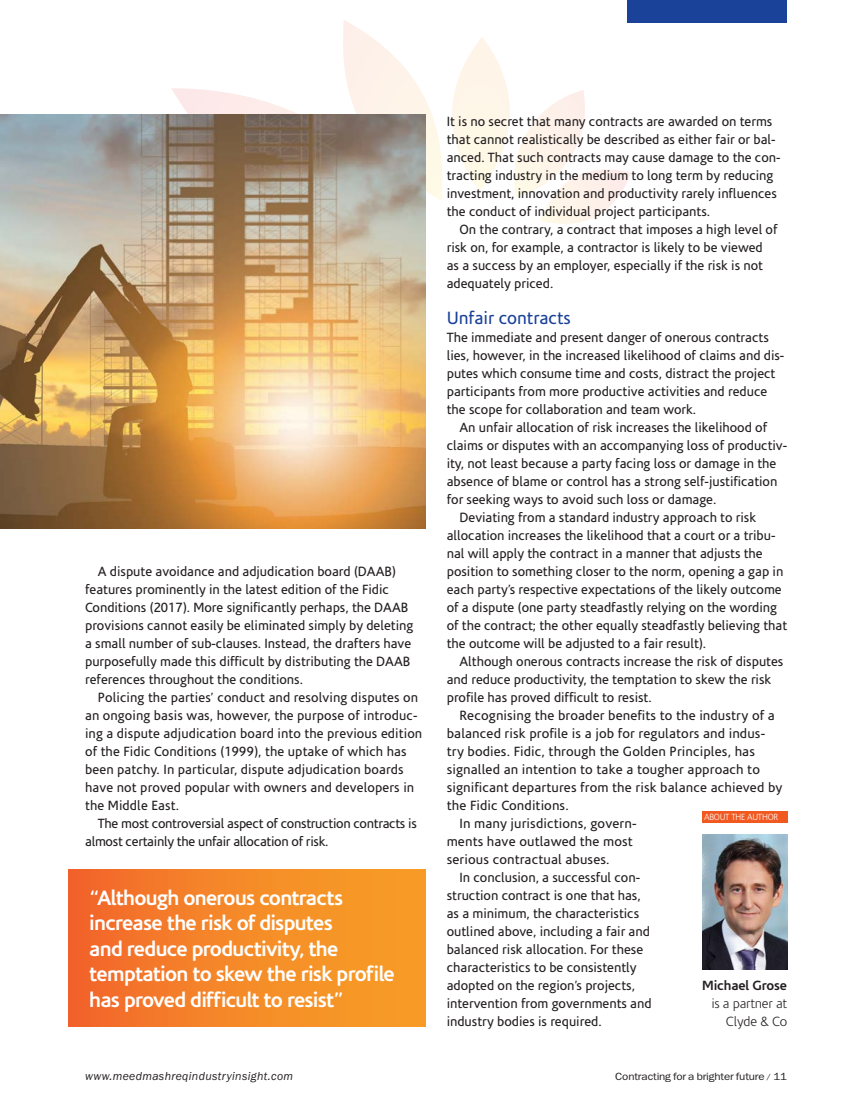
<style>
.page{position:relative;width:851px;height:1106px;background:#fff}
.page>*{position:absolute;margin:0;border:0;box-sizing:border-box;transform-origin:0 0}
.t1{font:700 21px/25.5px "Corisande";letter-spacing:-.035em;color:#fff}
.t2{font:18px "Corisande";color:#1b4299}
.t3{font:13.5px/18px "Corisande";color:#231f20}
.t4{font:13.5px/18px "Corisande";letter-spacing:-.02em;color:#231f20}
.t5{font:300 13.5px/18px "Corisande";letter-spacing:-.01em;color:#231f20;text-align:right}
.t6{font:italic 12px "ITC Franklin Gothic Std";letter-spacing:.03em;color:#231f20}
.t7{font:10.5px "ITC Franklin Gothic Std";letter-spacing:-.015em;color:#231f20;scale:1.1 1}
.t8{font:300 9px "Corisande";letter-spacing:-.03em;color:#fff}
.s1{font-weight:700}
</style>
<div class="page">
<div style="left:627px;top:0;width:159px;height:23px;background:#1b4299"></div>
<svg style="left:452px;top:37px;width:179px;height:187px"></svg>
<svg style="left:172px;top:20px;width:270px;height:286px"></svg>
<img style="left:0;top:114px;width:425px;height:414px">
<div style="left:68px;top:870px;width:357px;height:156px;background:linear-gradient(to right,#f2692b,#f8a326)"></div>
<div style="left:702px;top:811px;width:85px;height:11px;background:#f15921"></div>
<img style="left:702px;top:834px;width:85px;height:135px">
<p class="t3" style="left:85px;top:563px;width:329px;text-indent:13px">A dispute avoidance and adjudication board (DAAB) features prominently in the latest edition of the Fidic Conditions (2017). More significantly perhaps, the DAAB provisions cannot easily be eliminated simply by deleting a small number of sub-clauses. Instead, the drafters have purposefully made this difficult by distributing the DAAB references throughout the conditions.</p>
<p class="t3" style="left:85px;top:689px;width:338px;text-indent:13px">Policing the parties’ conduct and resolving disputes on an ongoing basis was, however, the purpose of introduc&shy;ing a dispute adjudication board into the previous edition of the Fidic Conditions (1999), the uptake of which has been patchy. In particular, dispute adjudication boards have not proved popular with owners and developers in the Middle East.</p>
<p class="t4" style="left:85px;top:815px;width:333px;text-indent:13px">The most controversial aspect of construction contracts is almost certainly the unfair allocation of risk.</p>
<p class="t1" style="left:89px;top:885px;width:307px">“Although onerous contracts increase the risk of disputes<br>and reduce productivity, the temptation to skew the risk profile has proved difficult to resist”</p>
<p class="t3" style="left:446px;top:113px;width:335px">It is no secret that many contracts are awarded on terms that cannot realistically be described as either fair or bal&shy;anced. That such contracts may cause damage to the con&shy;tracting industry in the medium to long term by reducing investment, innovation and productivity rarely influences the conduct of individual project participants.</p>
<p class="t3" style="left:446px;top:221px;width:332px;text-indent:13px">On the contrary, a contract that imposes a high level of risk on, for example, a contractor is likely to be viewed as a success by an employer, especially if the risk is not adequately priced.</p>
<p class="t2" style="left:446px;top:308px;width:126px">Unfair contracts</p>
<p class="t3" style="left:446px;top:329px;width:339px">The immediate and present danger of onerous contracts lies, however, in the increased likelihood of claims and dis&shy;putes which consume time and costs, distract the project participants from more productive activities and reduce the scope for collaboration and team work.</p>
<p class="t3" style="left:446px;top:419px;width:342px;text-indent:13px">An unfair allocation of risk increases the likelihood of claims or disputes with an accompanying loss of productiv&shy;ity, not least because a party facing loss or damage in the absence of blame or control has a strong self-justification for seeking ways to avoid such loss or damage.</p>
<p class="t3" style="left:446px;top:509px;width:342px;text-indent:13px">Deviating from a standard industry approach to risk allocation increases the likelihood that a court or a tribu&shy;nal will apply the contract in a manner that adjusts the position to something closer to the norm, opening a gap in each party’s respective expectations of the likely outcome of a dispute (one party steadfastly relying on the wording of the contract; the other equally steadfastly believing that the outcome will be adjusted to a fair result).</p>
<p class="t3" style="left:446px;top:653px;width:338px;text-indent:13px">Although onerous contracts increase the risk of disputes and reduce productivity, the temptation to skew the risk profile has proved difficult to resist.</p>
<p class="t3" style="left:446px;top:707px;width:337px;text-indent:13px">Recognising the broader benefits to the industry of a balanced risk profile is a job for regulators and indus&shy;try bodies. Fidic, through the Golden Principles, has signalled an intention to take a tougher approach to significant departures from the risk balance achieved by the Fidic Conditions.</p>
<p class="t3" style="left:446px;top:815px;width:191px;text-indent:13px">In many jurisdictions, govern&shy;ments have outlawed the most serious contractual abuses.</p>
<p class="t3" style="left:446px;top:869px;width:206px;text-indent:13px">In conclusion, a successful con&shy;struction contract is one that has, as a minimum, the characteristics outlined above, including a fair and balanced risk allocation. For these characteristics to be consistently adopted on the region’s projects, intervention from governments and industry bodies is required.</p>
<p class="t8" style="left:704px;top:812px;width:75px">ABOUT THE AUTHOR</p>
<p class="t5" style="left:702px;top:977px;width:86px"><span class="s1">Michael Grose </span>is a partner at<br>Clyde &amp; Co</p>
<p class="t6" style="left:85px;top:1069px;width:209px">www.meedmashreqindustryinsight.com</p>
<p class="t7" style="left:615px;top:1070px;width:158px">Contracting for a brighter future <sup>/</sup> 11</p>
</div>
